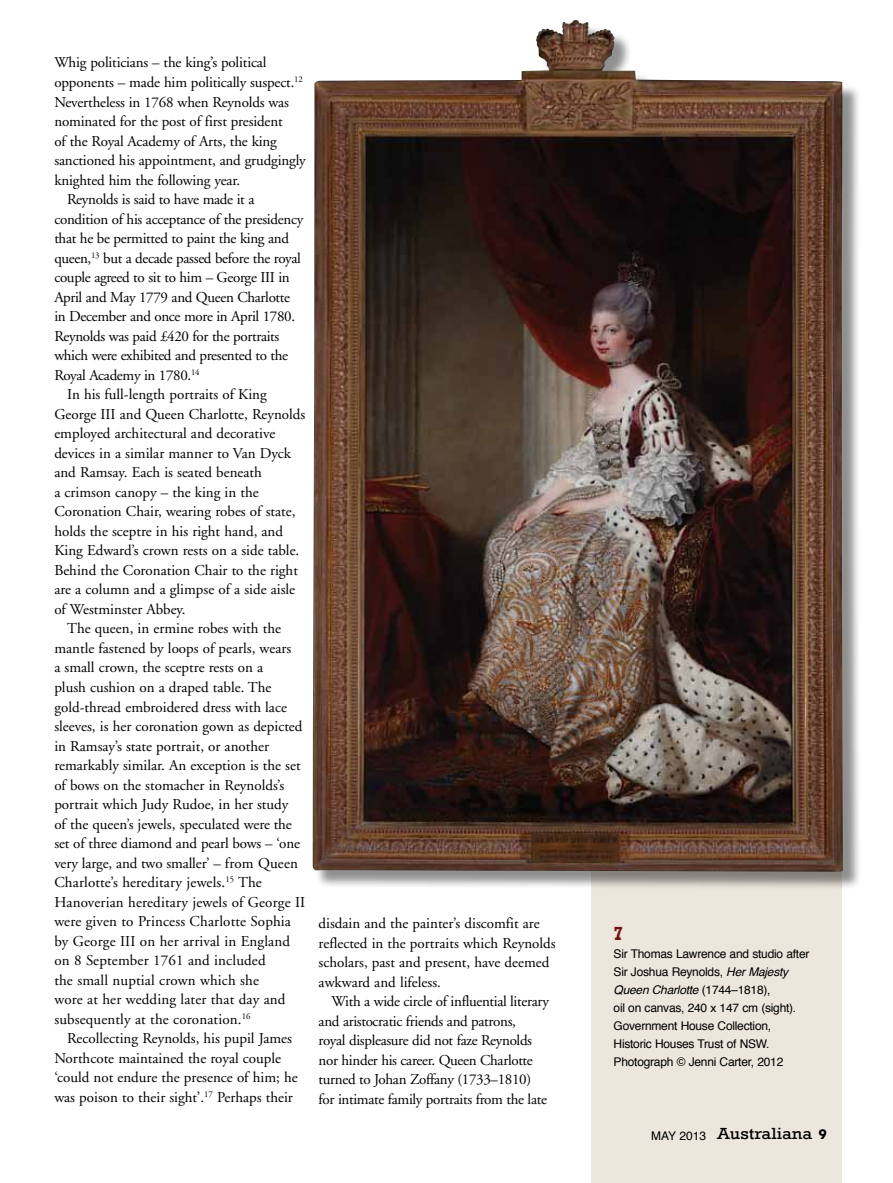
<style>
.page{position:relative;width:893px;height:1183px;background:#fff}
.page>*{position:absolute;margin:0;border:0;box-sizing:border-box;transform-origin:0 0}
.t1{font:700 19.5px "Rockwell";color:#710f11;scale:.91 1}
.t2{font:16.5px "Rockwell";color:#000;scale:1.12 1}
.t3{font:15px/19.5px "Adobe Garamond";color:#000}
.t4{font:15px/19.5px "Adobe Garamond";letter-spacing:-.02em;color:#000}
.t5{font:12px/18px "Helvetica";letter-spacing:-.02em;color:#000}
.s1{font-style:italic}
.s2{font-family:"Helvetica";font-size:12px}
.s3{font-family:"Futura BT";font-weight:700;font-size:13.5px}
</style>
<div class="page">
<div style="left:591px;top:163px;width:250px;height:1019px;background:#ece6dc"></div>
<div style="left:315px;top:23px;width:546px;height:867px;background:#000;opacity:.44"></div>
<img style="left:313px;top:20px;width:530px;height:851px">
<p class="t3" style="left:54px;top:53px;width:214px">Whig politicians – the king’s political</p>
<p class="t3" style="left:54px;top:73px;width:250px">opponents – made him politically suspect.<sup>12</sup></p>
<p class="t3" style="left:54px;top:92px;width:236px">Nevertheless in 1768 when Reynolds was</p>
<p class="t3" style="left:54px;top:112px;width:230px">nominated for the post of first president</p>
<p class="t3" style="left:54px;top:131px;width:224px">of the Royal Academy of Arts, the king</p>
<p class="t3" style="left:54px;top:151px;width:253px">sanctioned his appointment, and grudgingly</p>
<p class="t3" style="left:54px;top:170px;width:187px">knighted him the following year.</p>
<p class="t4" style="left:67px;top:190px;width:189px">Reynolds is said to have made it a</p>
<p class="t4" style="left:54px;top:209px;width:250px">condition of his acceptance of the presidency</p>
<p class="t4" style="left:54px;top:229px;width:236px">that he be permitted to paint the king and</p>
<p class="t4" style="left:54px;top:248px;width:248px">queen,<sup>13</sup> but a decade passed before the royal</p>
<p class="t4" style="left:54px;top:268px;width:237px">couple agreed to sit to him – George III in</p>
<p class="t4" style="left:54px;top:287px;width:237px">April and May 1779 and Queen Charlotte</p>
<p class="t4" style="left:54px;top:307px;width:242px">in December and once more in April 1780.</p>
<p class="t4" style="left:54px;top:326px;width:227px">Reynolds was paid £420 for the portraits</p>
<p class="t4" style="left:54px;top:346px;width:235px">which were exhibited and presented to the</p>
<p class="t4" style="left:54px;top:365px;width:147px">Royal Academy in 1780.<sup>14</sup></p>
<p class="t3" style="left:67px;top:385px;width:201px">In his full-length portraits of King</p>
<p class="t3" style="left:54px;top:404px;width:253px">George III and Queen Charlotte, Reynolds</p>
<p class="t3" style="left:54px;top:424px;width:222px">employed architectural and decorative</p>
<p class="t3" style="left:54px;top:443px;width:238px">devices in a similar manner to Van Dyck</p>
<p class="t3" style="left:54px;top:463px;width:209px">and Ramsay. Each is seated beneath</p>
<p class="t3" style="left:54px;top:482px;width:206px">a crimson canopy – the king in the</p>
<p class="t3" style="left:54px;top:502px;width:243px">Coronation Chair, wearing robes of state,</p>
<p class="t3" style="left:54px;top:521px;width:230px">holds the sceptre in his right hand, and</p>
<p class="t3" style="left:54px;top:541px;width:246px">King Edward’s crown rests on a side table.</p>
<p class="t3" style="left:54px;top:560px;width:245px">Behind the Coronation Chair to the right</p>
<p class="t3" style="left:54px;top:580px;width:242px">are a column and a glimpse of a side aisle</p>
<p class="t3" style="left:54px;top:599px;width:133px">of Westminster Abbey.</p>
<p class="t3" style="left:67px;top:619px;width:215px">The queen, in ermine robes with the</p>
<p class="t3" style="left:54px;top:638px;width:238px">mantle fastened by loops of pearls, wears</p>
<p class="t3" style="left:54px;top:658px;width:210px">a small crown, the sceptre rests on a</p>
<p class="t3" style="left:54px;top:677px;width:219px">plush cushion on a draped table. The</p>
<p class="t3" style="left:54px;top:697px;width:234px">gold-thread embroidered dress with lace</p>
<p class="t3" style="left:54px;top:716px;width:250px">sleeves, is her coronation gown as depicted</p>
<p class="t3" style="left:54px;top:736px;width:216px">in Ramsay’s state portrait, or another</p>
<p class="t3" style="left:54px;top:755px;width:248px">remarkably similar. An exception is the set</p>
<p class="t3" style="left:54px;top:775px;width:232px">of bows on the stomacher in Reynolds’s</p>
<p class="t3" style="left:54px;top:794px;width:236px">portrait which Judy Rudoe, in her study</p>
<p class="t3" style="left:54px;top:814px;width:239px">of the queen’s jewels, speculated were the</p>
<p class="t3" style="left:54px;top:833px;width:247px">set of three diamond and pearl bows – ‘one</p>
<p class="t3" style="left:54px;top:853px;width:245px">very large, and two smaller’ – from Queen</p>
<p class="t3" style="left:54px;top:872px;width:209px">Charlotte’s hereditary jewels.<sup>15</sup> The</p>
<p class="t3" style="left:54px;top:892px;width:252px">Hanoverian hereditary jewels of George II</p>
<p class="t3" style="left:54px;top:911px;width:238px">were given to Princess Charlotte Sophia</p>
<p class="t3" style="left:54px;top:931px;width:237px">by George III on her arrival in England</p>
<p class="t3" style="left:54px;top:950px;width:213px">on 8 September 1761 and included</p>
<p class="t3" style="left:54px;top:970px;width:206px">the small nuptial crown which she</p>
<p class="t3" style="left:54px;top:989px;width:233px">wore at her wedding later that day and</p>
<p class="t3" style="left:54px;top:1009px;width:198px">subsequently at the coronation.<sup>16</sup></p>
<p class="t3" style="left:67px;top:1028px;width:226px">Recollecting Reynolds, his pupil James</p>
<p class="t3" style="left:54px;top:1048px;width:228px">Northcote maintained the royal couple</p>
<p class="t3" style="left:54px;top:1067px;width:245px">‘could not endure the presence of him; he</p>
<p class="t3" style="left:54px;top:1087px;width:240px">was poison to their sight’.<sup>17</sup> Perhaps their</p>
<p class="t3" style="left:319px;top:913px;width:239px">disdain and the painter’s discomfit are reflected in the portraits which Reynolds scholars, past and present, have deemed awkward and lifeless.</p>
<p class="t4" style="left:319px;top:991px;width:232px;text-indent:13px">With a wide circle of influential literary and aristocratic friends and patrons,<br>royal displeasure did not faze Reynolds nor hinder his career. Queen Charlotte turned to Johan Zoffany (1733–1810) for intimate family portraits from the late</p>
<h1 class="t1" style="left:614px;top:921px;width:12px">7</h1>
<p class="t5" style="left:614px;top:945px;width:197px">Sir Thomas Lawrence and studio after<br>Sir Joshua Reynolds, <span class="s1">Her Majesty<br>Queen Charlotte</span> (1744–1818),<br>oil on canvas, 240 x 147 cm (sight).<br>Government House Collection,<br>Historic Houses Trust of NSW.<br>Photograph © Jenni Carter, 2012</p>
<p class="t2" style="left:651px;top:1124px;width:158px"><span class="s2">MAy 2013</span> Australiana <span class="s3">9</span></p>
</div>
